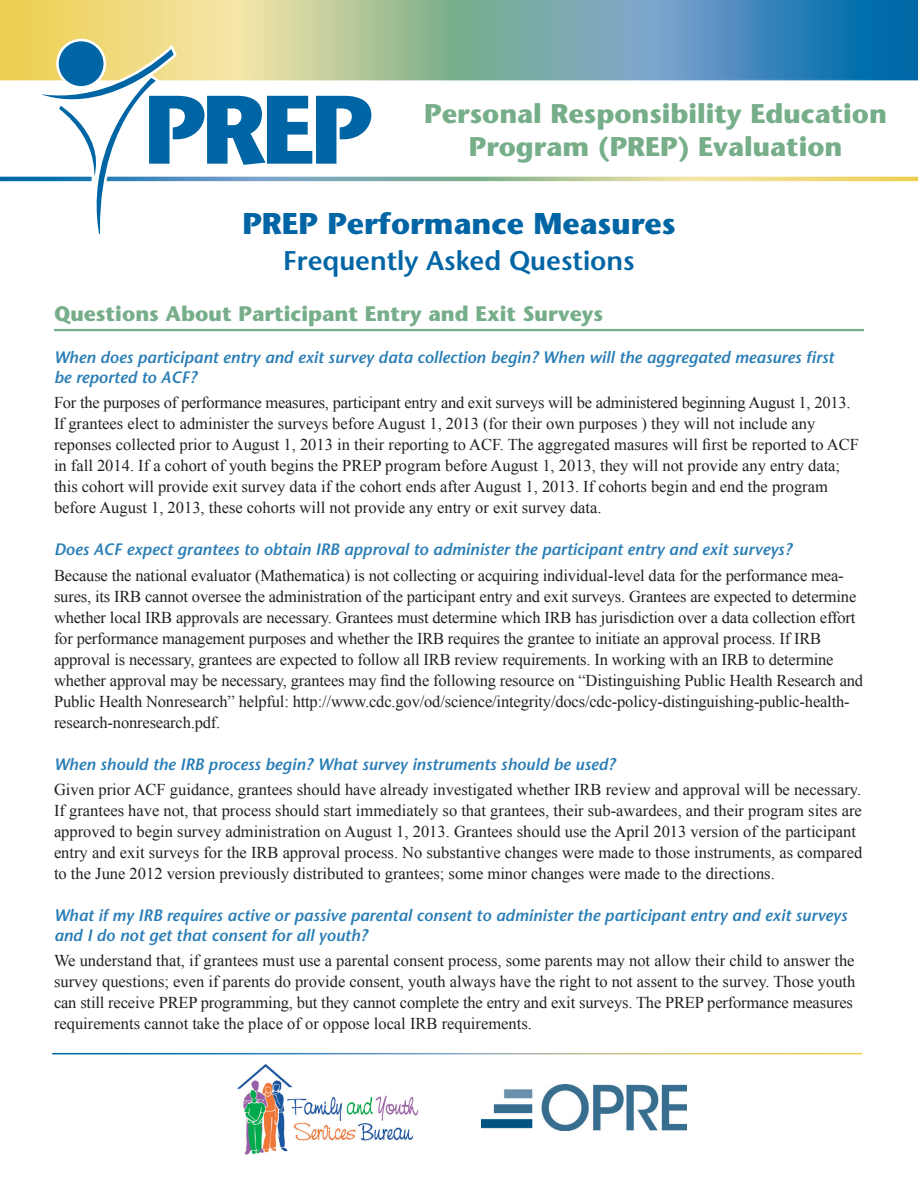
<style>
.page{position:relative;width:918px;height:1188px;background:#fff}
.page>*{position:absolute;margin:0;border:0;box-sizing:border-box;transform-origin:0 0}
.t1{font:700 97.05px "Stone Sans Std";color:#0065a4}
.Tttle{font:700 30px "Stone Sans Std";color:#0065a4}
.Tttle-2{font:700 27px/33px "Stone Sans Std";color:#77ae8a;text-align:center}
.Tttle-3{font:600 27px "Stone Sans Std";color:#0065a4}
.FAQ_Subtitle{font:700 21px "Stone Sans Std";color:#77ae8a}
.FAQ_Answer{font:16.5px/21px "Times New Roman";color:#231f20}
.FAQ_Question{font:italic 600 16.5px/19.5px "Stone Sans Std";color:#2a7eb6}
</style>
<div class="page">
<svg style="left:0;top:0;width:918px;height:80px;background:#8bafa2"></svg>
<svg style="left:0;top:177px;width:918px;height:4px;background:#a9bd9c"></svg>
<hr style="left:54px;top:329px;width:810px;height:2px;background:#77ae8a">
<div style="left:56px;top:39px;width:50px;height:50px;border:3px solid #fff;border-radius:50%"></div>
<svg style="left:26px;top:43px;width:152px;height:190px"></svg>
<img style="left:238px;top:1065px;width:181px;height:90px">
<img style="left:482px;top:1084px;width:205px;height:47px">
<p class="t1" style="left:143px;top:72px;width:231px">PREP</p>
<p class="Tttle-2" style="left:424px;top:97px;width:464px">Personal Responsibility Education<br>Program (PREP) Evaluation</p>
<p class="Tttle" style="left:242px;top:205px;width:435px">PREP Performance Measures</p>
<p class="Tttle-3" style="left:283px;top:244px;width:353px">Frequently Asked Questions</p>
<p class="FAQ_Subtitle" style="left:54px;top:302px;width:551px">Questions About Participant Entry and Exit Surveys</p>
<p class="FAQ_Question" style="left:54px;top:348px;width:782px">When does participant entry and exit survey data collection begin? When will the aggregated measures first be reported to ACF?</p>
<p class="FAQ_Answer" style="left:54px;top:392px;width:806px">For the purposes of performance measures, participant entry and exit surveys will be administered beginning August 1, 2013.<br>If grantees elect to administer the surveys before August 1, 2013 (for their own purposes ) they will not include any reponses collected prior to August 1, 2013 in their reporting to ACF. The aggregated masures will first be reported to ACF in fall 2014. If a cohort of youth begins the PREP program before August 1, 2013, they will not provide any entry data; this cohort will provide exit survey data if the cohort ends after August 1, 2013. If cohorts begin and end the program before August 1, 2013, these cohorts will not provide any entry or exit survey data.</p>
<p class="FAQ_Question" style="left:54px;top:540px;width:740px">Does ACF expect grantees to obtain IRB approval to administer the participant entry and exit surveys?</p>
<p class="FAQ_Answer" style="left:54px;top:565px;width:811px">Because the national evaluator (Mathematica) is not collecting or acquiring individual-level data for the performance mea&shy;sures, its IRB cannot oversee the administration of the participant entry and exit surveys. Grantees are expected to determine whether local IRB approvals are necessary. Grantees must determine which IRB has jurisdiction over a data collection effort for performance management purposes and whether the IRB requires the grantee to initiate an approval process. If IRB approval is necessary, grantees are expected to follow all IRB review requirements. In working with an IRB to determine whether approval may be necessary, grantees may find the following resource on “Distinguishing Public Health Research and Public Health Nonresearch” helpful: http://www.cdc.gov/od/science/integrity/docs/cdc-policy-distinguishing-public-health&shy;research-nonresearch.pdf.</p>
<p class="FAQ_Question" style="left:54px;top:754px;width:563px">When should the IRB process begin? What survey instruments should be used?</p>
<p class="FAQ_Answer" style="left:54px;top:779px;width:810px">Given prior ACF guidance, grantees should have already investigated whether IRB review and approval will be necessary.<br>If grantees have not, that process should start immediately so that grantees, their sub-awardees, and their program sites are approved to begin survey administration on August 1, 2013. Grantees should use the April 2013 version of the participant entry and exit surveys for the IRB approval process. No substantive changes were made to those instruments, as compared to the June 2012 version previously distributed to grantees; some minor changes were made to the directions.</p>
<p class="FAQ_Question" style="left:54px;top:906px;width:795px">What if my IRB requires active or passive parental consent to administer the participant entry and exit surveys and I do not get that consent for all youth?</p>
<p class="FAQ_Answer" style="left:54px;top:950px;width:803px">We understand that, if grantees must use a parental consent process, some parents may not allow their child to answer the survey questions; even if parents do provide consent, youth always have the right to not assent to the survey. Those youth can still receive PREP programming, but they cannot complete the entry and exit surveys. The PREP performance measures requirements cannot take the place of or oppose local IRB requirements.</p>
</div>
